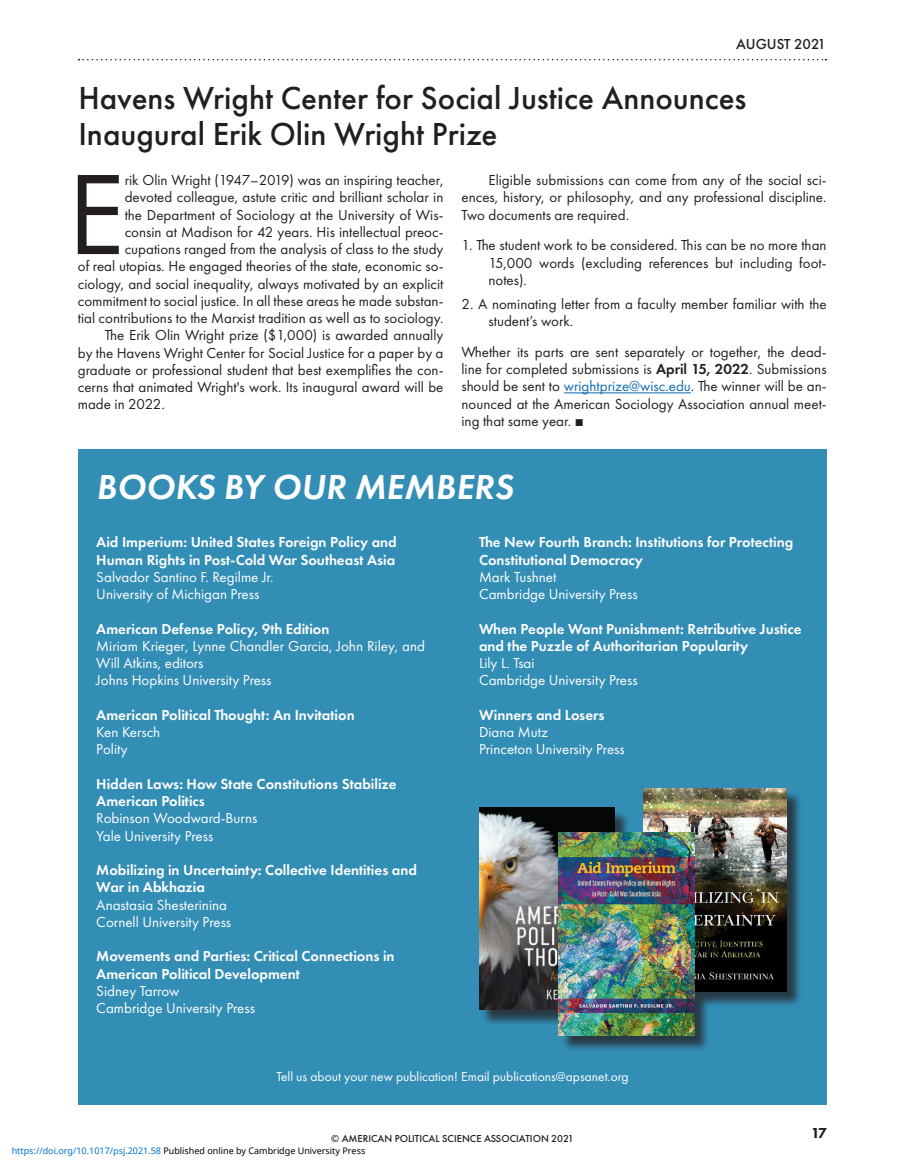
<style>
.page{position:relative;width:905px;height:1175px;background:#fff}
.page>*{position:absolute;margin:0;border:0;box-sizing:border-box;transform-origin:0 0}
.Drop_Cap_5{font:118.5px "Futura PT";color:#231f20}
.BBOM{font:italic 600 36px "Futura PT";color:#fff}
.Subhead_A{font:500 33px/36px "Futura PT";color:#231f20}
.Drop_Cap_5-2{font:15px/17.2px "Futura PT";color:#231f20;text-align:justify}
.No_Indent{font:600 15px/17.2px "Futura PT";color:#fff}
.No_Indent-2{font:15px/17.2px "Futura PT";color:#fff}
.No_Indent-3{font:15px/17.2px "Futura PT";color:#231f20;text-align:justify}
.Bullets{font:15px/17.2px "Futura PT";color:#231f20;text-align:justify}
.t1{font:500 15px "Futura PT";color:#231f20}
.t2{font:800 15px "Futura PT";color:#231f20}
.t3{font:13.5px "Futura PT";color:#fff}
.t4{font:500 10.5px "Futura PT";color:#231f20}
.t5{font:9px "Noto Sans";color:#000}
.s1{font-weight:600}
.s2{color:#0f6ab0}
.s3{font-family:"Times New Roman"}
.s4{color:#0172cf}
</style>
<div class="page">
<svg style="left:79px;top:59px;width:747px;height:1px"></svg>
<div style="left:78px;top:450px;width:748px;height:655px;background:#338eb6"></div>
<div style="left:481px;top:790px;width:322px;height:261px;background:#231f20;opacity:.75"></div>
<img style="left:479px;top:807px;width:135px;height:202px">
<img style="left:644px;top:788px;width:142px;height:203px">
<img style="left:558px;top:832px;width:136px;height:203px">
<hr style="left:564px;top:392px;width:127px;height:1px;background:#0f6ab0">
<p class="t1" style="left:736px;top:35px;width:92px">AUGUST 2021</p>
<p class="Subhead_A" style="left:78px;top:80px;width:669px">Havens Wright Center for Social Justice Announces<br>Inaugural Erik Olin Wright Prize</p>
<p class="Drop_Cap_5" style="left:68px;top:144px;width:59px">E</p>
<p class="Drop_Cap_5-2" style="left:78px;top:171px;width:367px;text-align:right">rik Olin Wright (1947–2019) was an inspiring teacher, devoted colleague, astute critic and brilliant scholar in<br>the Department of Sociology at the University of Wis-<br>consin at Madison for 42 years. His intellectual preoc&shy;cupations ranged from the analysis of class to the study<br>of real utopias. He engaged theories of the state, economic so&shy;ciology, and social inequality, always motivated by an explicit commitment to social justice. In all these areas he made substan&shy;tial contributions to the Marxist tradition as well as to sociology.</p>
<p class="Drop_Cap_5-2" style="left:78px;top:327px;width:367px;text-indent:27px">The Erik Olin Wright prize ($1,000) is awarded annually by the Havens Wright Center for Social Justice for a paper by a graduate or professional student that best exemplifies the con&shy;cerns that animated Wright's work. Its inaugural award will be made in 2022.</p>
<p class="Drop_Cap_5-2" style="left:461px;top:171px;width:366px;text-indent:27px">Eligible submissions can come from any of the social sci&shy;ences, history, or philosophy, and any professional discipline.<br>Two documents are required.</p>
<p class="Bullets" style="left:488px;top:237px;width:339px;text-indent:-27px">1. The student work to be considered. This can be no more than 15,000 words (excluding references but including foot&shy;notes).</p>
<p class="Bullets" style="left:488px;top:295px;width:339px;text-indent:-27px">2. A nominating letter from a faculty member familiar with the student’s work.</p>
<p class="No_Indent-3" style="left:461px;top:343px;width:366px">Whether its parts are sent separately or together, the dead&shy;line for completed submissions is <span class="s1">April 15, 2022</span>. Submissions should be sent to <span class="s2">wrightprize@wisc.edu</span>. The winner will be an&shy;nounced at the American Sociology Association annual meet&shy;ing that same year. <span class="s3">■</span></p>
<p class="BBOM" style="left:96px;top:463px;width:418px">BOOKS BY OUR MEMBERS</p>
<p class="No_Indent" style="left:96px;top:533px;width:302px">Aid Imperium: United States Foreign Policy and<br>Human Rights in Post-Cold War Southeast Asia</p>
<p class="No_Indent-2" style="left:96px;top:568px;width:179px">Salvador Santino F. Regilme Jr.</p>
<p class="No_Indent-2" style="left:96px;top:585px;width:164px">University of Michigan Press</p>
<p class="No_Indent" style="left:96px;top:619px;width:235px">American Defense Policy, 9th Edition</p>
<p class="No_Indent-2" style="left:96px;top:637px;width:330px">Miriam Krieger, Lynne Chandler Garcia, John Riley, and<br>Will Atkins, editors</p>
<p class="No_Indent-2" style="left:96px;top:671px;width:177px">Johns Hopkins University Press</p>
<p class="No_Indent" style="left:96px;top:706px;width:260px">American Political Thought: An Invitation</p>
<p class="No_Indent-2" style="left:96px;top:723px;width:65px">Ken Kersch</p>
<p class="No_Indent-2" style="left:96px;top:740px;width:33px">Polity</p>
<p class="No_Indent" style="left:96px;top:775px;width:302px">Hidden Laws: How State Constitutions Stabilize<br>American Politics</p>
<p class="No_Indent-2" style="left:96px;top:809px;width:162px">Robinson Woodward-Burns</p>
<p class="No_Indent-2" style="left:96px;top:827px;width:119px">Yale University Press</p>
<p class="No_Indent" style="left:96px;top:861px;width:322px">Mobilizing in Uncertainty: Collective Identities and<br>War in Abkhazia</p>
<p class="No_Indent-2" style="left:96px;top:896px;width:132px">Anastasia Shesterinina</p>
<p class="No_Indent-2" style="left:96px;top:913px;width:136px">Cornell University Press</p>
<p class="No_Indent" style="left:96px;top:947px;width:300px">Movements and Parties: Critical Connections in<br>American Political Development</p>
<p class="No_Indent-2" style="left:96px;top:982px;width:85px">Sidney Tarrow</p>
<p class="No_Indent-2" style="left:96px;top:999px;width:160px">Cambridge University Press</p>
<p class="No_Indent" style="left:479px;top:533px;width:316px">The New Fourth Branch: Institutions for Protecting<br>Constitutional Democracy</p>
<p class="No_Indent-2" style="left:479px;top:568px;width:79px">Mark Tushnet</p>
<p class="No_Indent-2" style="left:479px;top:585px;width:160px">Cambridge University Press</p>
<p class="No_Indent" style="left:479px;top:619px;width:324px">When People Want Punishment: Retributive Justice and the Puzzle of Authoritarian Popularity</p>
<p class="No_Indent-2" style="left:479px;top:654px;width:57px">Lily L. Tsai</p>
<p class="No_Indent-2" style="left:479px;top:671px;width:160px">Cambridge University Press</p>
<p class="No_Indent" style="left:479px;top:706px;width:127px">Winners and Losers</p>
<p class="No_Indent-2" style="left:479px;top:723px;width:70px">Diana Mutz</p>
<p class="No_Indent-2" style="left:479px;top:740px;width:147px">Princeton University Press</p>
<p class="t3" style="left:276px;top:1068px;width:353px">Tell us about your new publication! Email publications@apsanet.org</p>
<p class="t4" style="left:331px;top:1132px;width:244px">© AMERICAN POLITICAL SCIENCE ASSOCIATION 2021</p>
<p class="t5" style="left:12px;top:1143px;width:355px"><span class="s4">https://doi.org/10.1017/psj.2021.58</span> Published online by Cambridge University Press</p>
<p class="t2" style="left:811px;top:1123px;width:18px">17</p>
</div>
